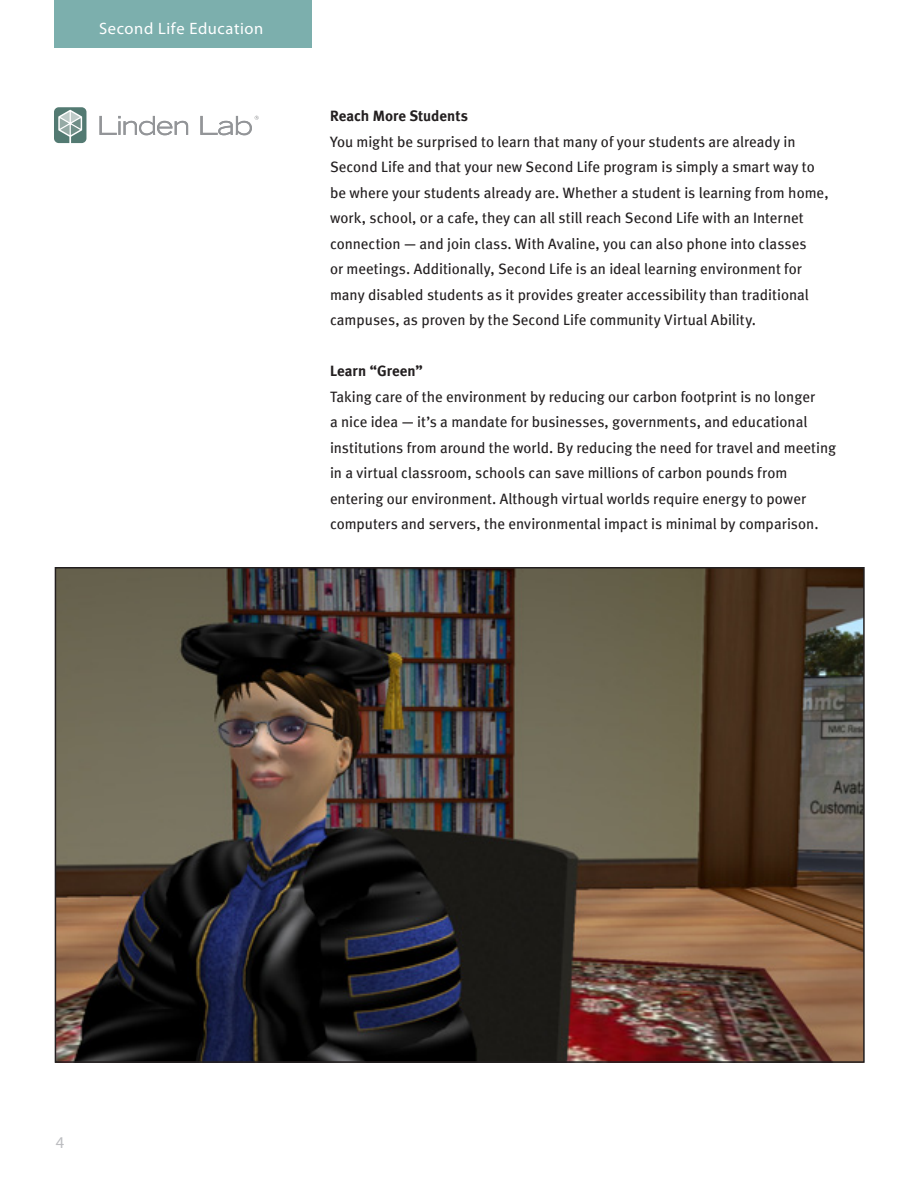
<style>
.page{position:relative;width:918px;height:1188px;background:#fff}
.page>*{position:absolute;margin:0;border:0;box-sizing:border-box;transform-origin:0 0}
.t1{font:16.5px "Myriad Pro";letter-spacing:.035em;color:#fff}
.t2{font:16.5px "Myriad Pro";color:#bcbdc0}
.Body_Bullets{font:15px/25.5px "Meta Book LF";color:#231f20}
.Body_Bullets-2{font:15px "Meta Bold LF";letter-spacing:.005em;color:#231f20}
</style>
<div class="page">
<svg style="left:100px;top:116px;width:88px;height:19px"></svg>
<svg style="left:54px;top:107px;width:32px;height:36px"></svg>
<svg style="left:200px;top:116px;width:59px;height:19px"></svg>
<div style="left:54px;top:0;width:258px;height:48px;background:#7cafad"></div>
<img style="left:58px;top:570px;width:804px;height:490px">
<p class="t1" style="left:99px;top:18px;width:166px">Second Life Education</p>
<p class="Body_Bullets-2" style="left:330px;top:107px;width:140px">Reach More Students</p>
<p class="Body_Bullets" style="left:330px;top:129px;width:500px">You might be surprised to learn that many of your students are already in Second Life and that your new Second Life program is simply a smart way to be where your students already are. Whether a student is learning from home, work, school, or a cafe, they can all still reach Second Life with an Internet connection — and join class. With Avaline, you can also phone into classes<br>or meetings. Additionally, Second Life is an ideal learning environment for many disabled students as it provides greater accessibility than traditional campuses, as proven by the Second Life community Virtual Ability.</p>
<p class="Body_Bullets-2" style="left:330px;top:362px;width:94px">Learn “Green”</p>
<p class="Body_Bullets" style="left:330px;top:384px;width:508px">Taking care of the environment by reducing our carbon footprint is no longer<br>a nice idea — it’s a mandate for businesses, governments, and educational institutions from around the world. By reducing the need for travel and meeting in a virtual classroom, schools can save millions of carbon pounds from entering our environment. Although virtual worlds require energy to power computers and servers, the environmental impact is minimal by comparison.</p>
<p class="t2" style="left:56px;top:1133px;width:10px">4</p>
</div>
